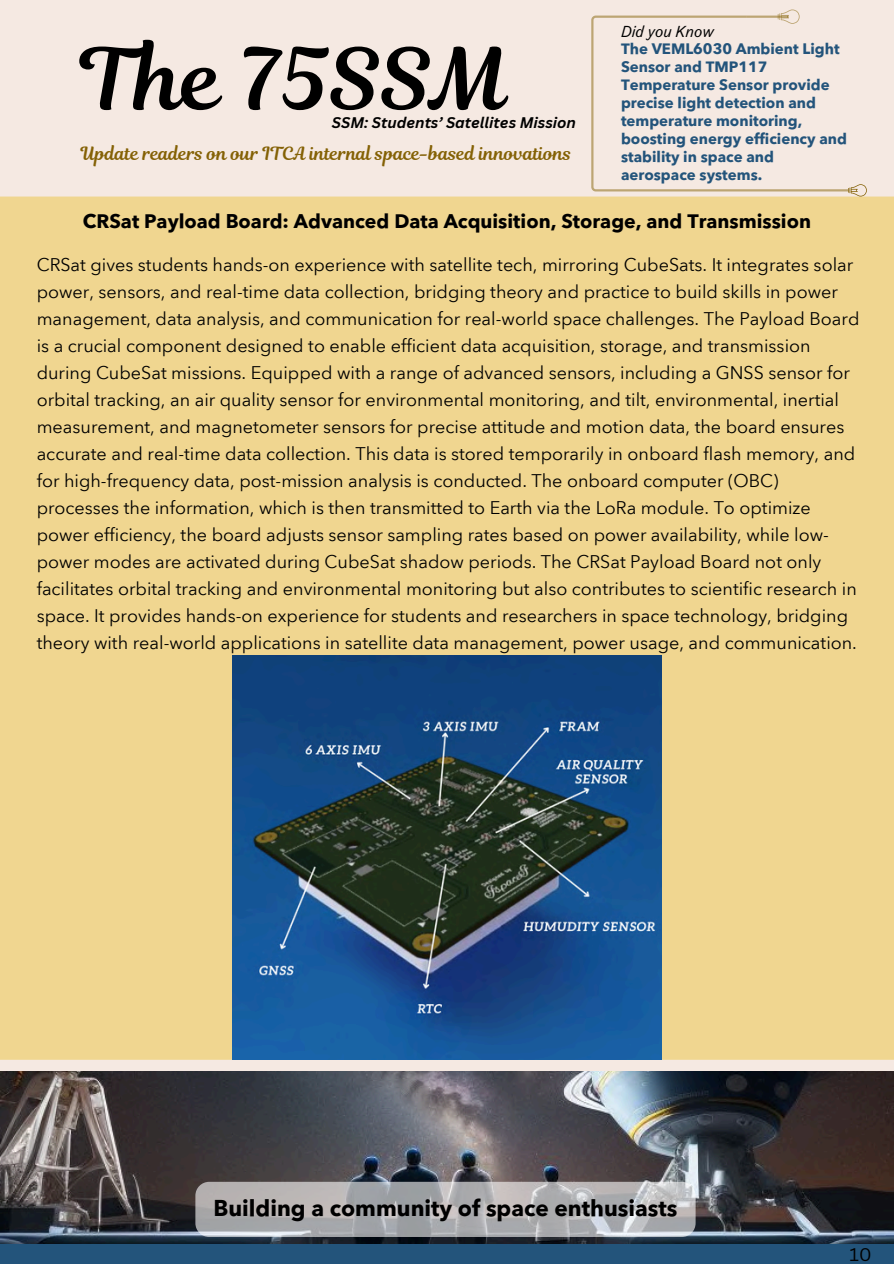
<style>
.page{position:relative;width:894px;height:1264px;background:#fff}
.page>*{position:absolute;margin:0;border:0;box-sizing:border-box;transform-origin:0 0}
.t1{font:84.75px "Magnolia Script";color:#000}
.t2{font:700 22.5px "Avenir Next Arabic";color:#000}
.t3{font:700 19.5px "Avenir Next Arabic";color:#000}
.t4{font:18px/27px "Avenir Next Arabic";color:#000}
.t5{font:18px "Magnolia Script";color:#846105}
.t6{font:17.85px "Canva Sans";color:#000}
.t7{font:700 15px/18px "Avenir Next Arabic";color:#23547b}
.t8{font:italic 700 15px "Canva Sans";color:#000}
.t9{font:italic 15px "Touvlo";color:#000}
</style>
<div class="page">
<div style="left:0;top:0;width:893px;height:1263px;background:#f5e9e2"></div>
<div style="left:0;top:196px;width:893px;height:863px;background:#f0d690"></div>
<div style="left:0;top:1243px;width:893px;height:20px;background:#23547b"></div>
<img style="left:0;top:1071px;width:893px;height:172px">
<svg style="left:591px;top:14px;width:256px;height:178px"></svg>
<hr style="left:746px;top:16px;width:42px;height:2px;background:#846105">
<svg style="left:777px;top:9px;width:22px;height:15px"></svg>
<svg style="left:847px;top:184px;width:19px;height:12px"></svg>
<img style="left:232px;top:655px;width:429px;height:404px">
<div style="left:195px;top:1181px;width:500px;height:55px;background:#fff;border-radius:14px;opacity:.6"></div>
<h1 class="t1" style="left:81px;top:20px;width:428px">The 75SSM</h1>
<h5 class="t5" style="left:81px;top:141px;width:492px">Update readers on our ITCA internal space-based innovations</h5>
<p class="t8" style="left:332px;top:112px;width:245px">SSM: Students’ Satellites Mission</p>
<p class="t9" style="left:621px;top:20px;width:94px">Did you Know</p>
<p class="t7" style="left:621px;top:39px;width:227px">The VEML6030 Ambient Light<br>Sensor and TMP117<br>Temperature Sensor provide precise light detection and temperature monitoring, boosting energy efficiency and stability in space and aerospace systems.</p>
<p class="t3" style="left:83px;top:210px;width:729px">CRSat Payload Board: Advanced Data Acquisition, Storage, and Transmission</p>
<p class="t4" style="left:37px;top:251px;width:824px">CRSat gives students hands-on experience with satellite tech, mirroring CubeSats. It integrates solar power, sensors, and real-time data collection, bridging theory and practice to build skills in power management, data analysis, and communication for real-world space challenges. The Payload Board is a crucial component designed to enable efficient data acquisition, storage, and transmission during CubeSat missions. Equipped with a range of advanced sensors, including a GNSS sensor for orbital tracking, an air quality sensor for environmental monitoring, and tilt, environmental, inertial measurement, and magnetometer sensors for precise attitude and motion data, the board ensures accurate and real-time data collection. This data is stored temporarily in onboard flash memory, and for high-frequency data, post-mission analysis is conducted. The onboard computer (OBC) processes the information, which is then transmitted to Earth via the LoRa module. To optimize power efficiency, the board adjusts sensor sampling rates based on power availability, while low&shy;power modes are activated during CubeSat shadow periods. The CRSat Payload Board not only facilitates orbital tracking and environmental monitoring but also contributes to scientific research in space. It provides hands-on experience for students and researchers in space technology, bridging theory with real-world applications in satellite data management, power usage, and communication.</p>
<p class="t2" style="left:213px;top:1194px;width:465px">Building a community of space enthusiasts</p>
<h4 class="t6" style="left:849px;top:1241px;width:23px">10</h4>
</div>
